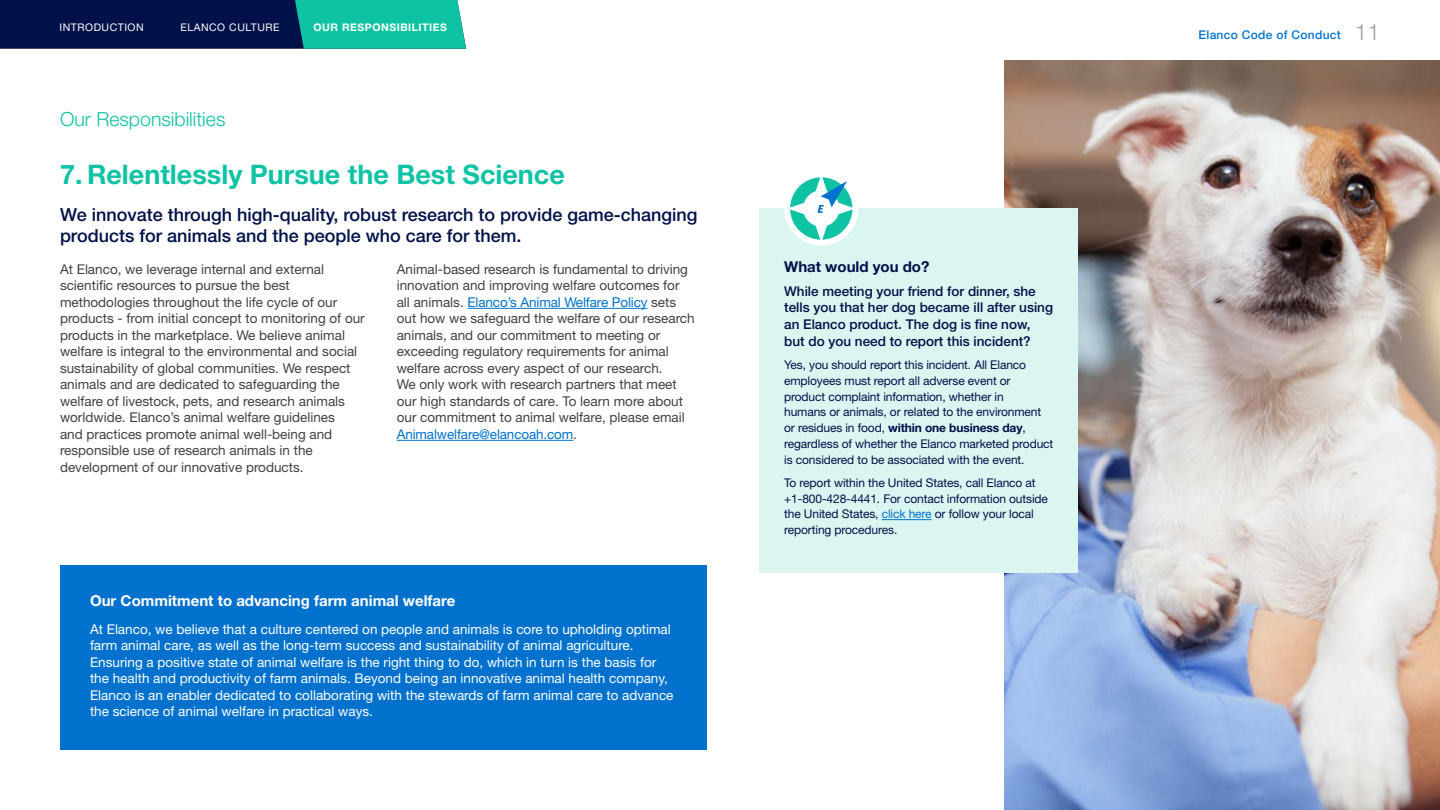
<style>
.page{position:relative;width:1440px;height:810px;background:#fff}
.page>*{position:absolute;margin:0;border:0;box-sizing:border-box;transform-origin:0 0}
.t1{font:700 27px "Helvetica Neue LT Std";color:#0ec3a4}
.t2{font:300 19.5px "Helvetica Neue LT Std";color:#0ec3a4}
.t3{font:500 18px/21.6px "Helvetica Neue LT Std";color:#001149}
.t4{font:700 15px "Helvetica Neue LT Std";color:#fff}
.t5{font:700 15px "Helvetica Neue LT Std";color:#001149}
.t6{font:13.5px/16.5px "Helvetica Neue LT Std";color:#414141}
.t7{font:13.5px/16.5px "Helvetica Neue LT Std";color:#fff}
.t8{font:500 13.5px/16.7px "Helvetica Neue LT Std";color:#001149}
.t9{font:12px/15.8px "Helvetica Neue LT Std";letter-spacing:-.01em;color:#001149}
.t10{font:500 12px "Helvetica Neue LT Std";letter-spacing:.025em;color:#0072ce}
.t11{font:10.5px "Helvetica Neue LT Std";letter-spacing:.05em;color:#fff}
.t12{font:700 10.5px "Helvetica Neue LT Std";letter-spacing:.05em;color:#fff}
.s1{color:#0072ce}
.s2{font-weight:700}
.s3{font-weight:300;font-size:22.5px;color:#a0a0a0}
</style>
<div class="page">
<svg style="left:0;top:0;width:466px;height:49px;background:#08516a"></svg>
<hr style="left:468px;top:308px;width:179px;height:1px;background:#0072ce">
<hr style="left:397px;top:440px;width:176px;height:1px;background:#0072ce">
<img style="left:1004px;top:60px;width:436px;height:750px">
<div style="left:759px;top:208px;width:319px;height:365px;background:#dbf6f1"></div>
<hr style="left:882px;top:519px;width:50px;height:1px;background:#0072ce">
<div style="left:784px;top:171px;width:74px;height:75px;border:6px solid #fff;border-radius:50%"></div>
<svg style="left:787px;top:174px;width:68px;height:69px"></svg>
<div style="left:60px;top:565px;width:646px;height:185px;background:#0072ce"></div>
<p class="t11" style="left:60px;top:22px;width:86px">INTRODUCTION</p>
<p class="t11" style="left:180px;top:22px;width:101px">ELANCO CULTURE</p>
<p class="t12" style="left:314px;top:21px;width:135px">OUR RESPONSIBILITIES</p>
<h2 class="t2" style="left:60px;top:108px;width:167px">Our Responsibilities</h2>
<h1 class="t1" style="left:60px;top:158px;width:506px">7. Relentlessly Pursue the Best Science</h1>
<h3 class="t3" style="left:60px;top:203px;width:639px">We innovate through high-quality, robust research to provide game-changing products for animals and the people who care for them.</h3>
<p class="t6" style="left:60px;top:261px;width:306px">At Elanco, we leverage internal and external scientific resources to pursue the best methodologies throughout the life cycle of our products - from initial concept to monitoring of our products in the marketplace. We believe animal welfare is integral to the environmental and social sustainability of global communities. We respect animals and are dedicated to safeguarding the welfare of livestock, pets, and research animals worldwide. Elanco’s animal welfare guidelines<br>and practices promote animal well-being and responsible use of research animals in the development of our innovative products.</p>
<p class="t6" style="left:397px;top:261px;width:299px">Animal-based research is fundamental to driving innovation and improving welfare outcomes for all animals. <span class="s1">Elanco’s Animal Welfare Policy</span> sets out how we safeguard the welfare of our research animals, and our commitment to meeting or exceeding regulatory requirements for animal welfare across every aspect of our research.<br>We only work with research partners that meet our high standards of care. To learn more about our commitment to animal welfare, please email <span class="s1">Animalwelfare@elancoah.com</span>.</p>
<p class="t4" style="left:90px;top:591px;width:367px">Our Commitment to advancing farm animal welfare</p>
<p class="t7" style="left:90px;top:621px;width:585px">At Elanco, we believe that a culture centered on people and animals is core to upholding optimal farm animal care, as well as the long-term success and sustainability of animal agriculture.<br>Ensuring a positive state of animal welfare is the right thing to do, which in turn is the basis for the health and productivity of farm animals. Beyond being an innovative animal health company, Elanco is an enabler dedicated to collaborating with the stewards of farm animal care to advance the science of animal welfare in practical ways.</p>
<p class="t5" style="left:784px;top:257px;width:147px">What would you do?</p>
<p class="t8" style="left:784px;top:282px;width:270px">While meeting your friend for dinner, she tells you that her dog became ill after using an Elanco product. The dog is fine now, but do you need to report this incident?</p>
<p class="t9" style="left:784px;top:357px;width:271px">Yes, you should report this incident. All Elanco employees must report all adverse event or product complaint information, whether in<br>humans or animals, or related to the environment or residues in food, <span class="s2">within one business day</span>, regardless of whether the Elanco marketed product is considered to be associated with the event.</p>
<p class="t9" style="left:784px;top:475px;width:265px">To report within the United States, call Elanco at +1-800-428-4441. For contact information outside the United States, <span class="s1">click here</span> or follow your local reporting procedures.</p>
<p class="t10" style="left:1199px;top:28px;width:183px">Elanco Code of Conduct <span class="s3">11</span></p>
</div>
